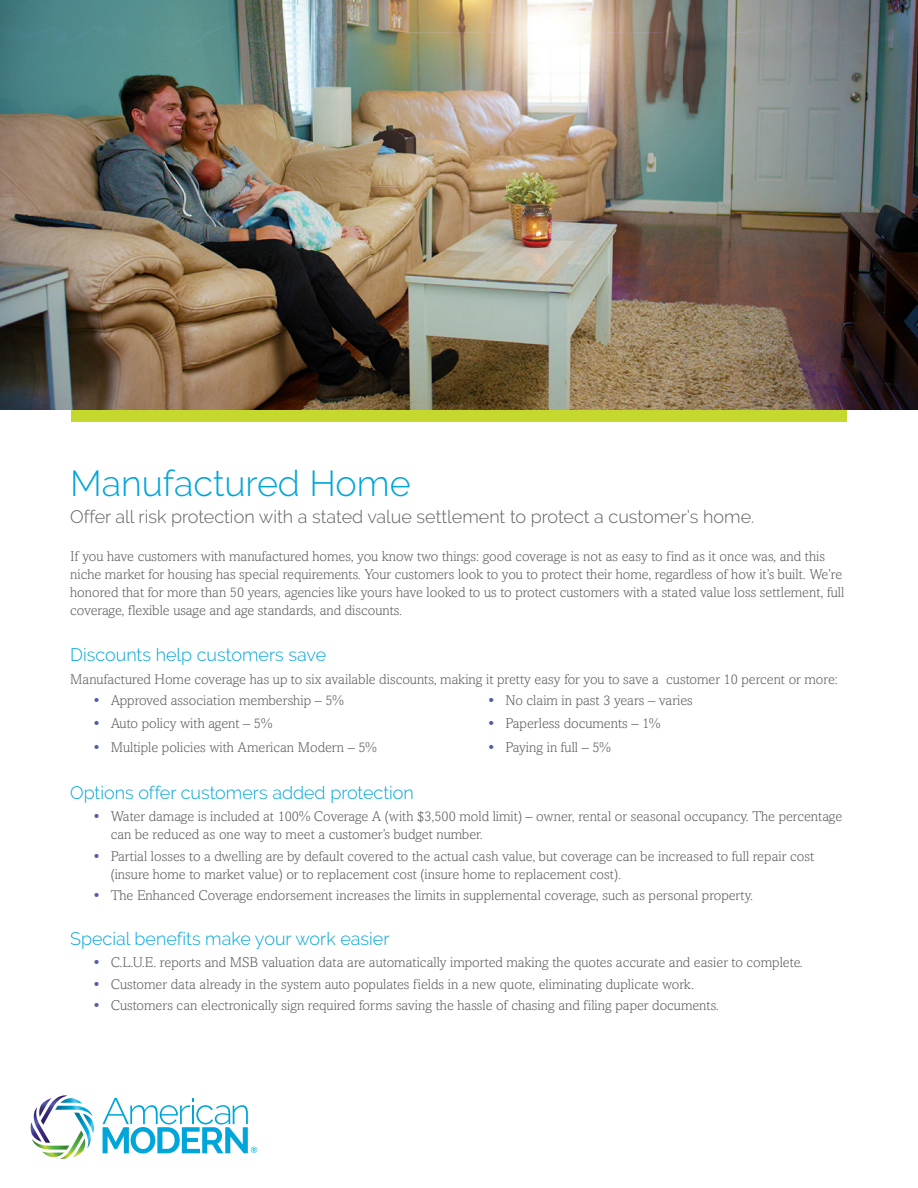
<style>
.page{position:relative;width:918px;height:1188px;background:#fff}
.page>*{position:absolute;margin:0;border:0;box-sizing:border-box;transform-origin:0 0}
.t1{font:300 36px "Raleway";color:#00a5da}
.t2{font:300 18px "Raleway";color:#00a5da}
.t3{font:300 18px "Raleway";color:#5f5f62}
.t4{font:300 14.25px/18px "Amasis MT Pro";color:#5f5f62}
.s1{font-weight:700;color:#555ca9}
</style>
<div class="page">
<img style="left:0;top:0;width:918px;height:410px">
<div style="left:71px;top:410px;width:776px;height:12px;background:#c4d82d"></div>
<img style="left:31px;top:1095px;width:63px;height:64px">
<svg style="left:103px;top:1098px;width:154px;height:56px"></svg>
<p class="t1" style="left:70px;top:462px;width:342px">Manufactured Home</p>
<p class="t3" style="left:70px;top:506px;width:686px">Offer all risk protection with a stated value settlement to protect a customer’s home.</p>
<p class="t4" style="left:70px;top:547px;width:776px">If you have customers with manufactured homes, you know two things: good coverage is not as easy to find as it once was, and this niche market for housing has special requirements. Your customers look to you to protect their home, regardless of how it’s built. We’re honored that for more than 50 years, agencies like yours have looked to us to protect customers with a stated value loss settlement, full coverage, flexible usage and age standards, and discounts.</p>
<p class="t2" style="left:70px;top:644px;width:257px">Discounts help customers save</p>
<p class="t4" style="left:70px;top:670px;width:769px">Manufactured Home coverage has up to six available discounts, making it pretty easy for you to save a customer 10 percent or more:</p>
<p class="t4" style="left:94px;top:691px;width:251px"><span class="s1">•</span> Approved association membership – 5%</p>
<p class="t4" style="left:94px;top:715px;width:180px"><span class="s1">•</span> Auto policy with agent – 5%</p>
<p class="t4" style="left:94px;top:738px;width:284px"><span class="s1">•</span> Multiple policies with American Modern – 5%</p>
<p class="t4" style="left:489px;top:691px;width:205px"><span class="s1">•</span> No claim in past 3 years – varies</p>
<p class="t4" style="left:489px;top:715px;width:173px"><span class="s1">•</span> Paperless documents – 1%</p>
<p class="t4" style="left:489px;top:738px;width:124px"><span class="s1">•</span> Paying in full – 5%</p>
<p class="t2" style="left:70px;top:782px;width:345px">Options offer customers added protection</p>
<p class="t4" style="left:111px;top:808px;width:733px;text-indent:-17px"><span class="s1">•</span> Water damage is included at 100% Coverage A (with $3,500 mold limit) – owner, rental or seasonal occupancy. The percentage can be reduced as one way to meet a customer’s budget number.</p>
<p class="t4" style="left:111px;top:847px;width:705px;text-indent:-17px"><span class="s1">•</span> Partial losses to a dwelling are by default covered to the actual cash value, but coverage can be increased to full repair cost (insure home to market value) or to replacement cost (insure home to replacement cost).</p>
<p class="t4" style="left:94px;top:886px;width:660px"><span class="s1">•</span> The Enhanced Coverage endorsement increases the limits in supplemental coverage, such as personal property.</p>
<p class="t2" style="left:70px;top:928px;width:321px">Special benefits make your work easier</p>
<p class="t4" style="left:94px;top:954px;width:710px"><span class="s1">•</span> C.L.U.E. reports and MSB valuation data are automatically imported making the quotes accurate and easier to complete.</p>
<p class="t4" style="left:94px;top:975px;width:601px"><span class="s1">•</span> Customer data already in the system auto populates fields in a new quote, eliminating duplicate work.</p>
<p class="t4" style="left:94px;top:996px;width:626px"><span class="s1">•</span> Customers can electronically sign required forms saving the hassle of chasing and filing paper documents.</p>
</div>
